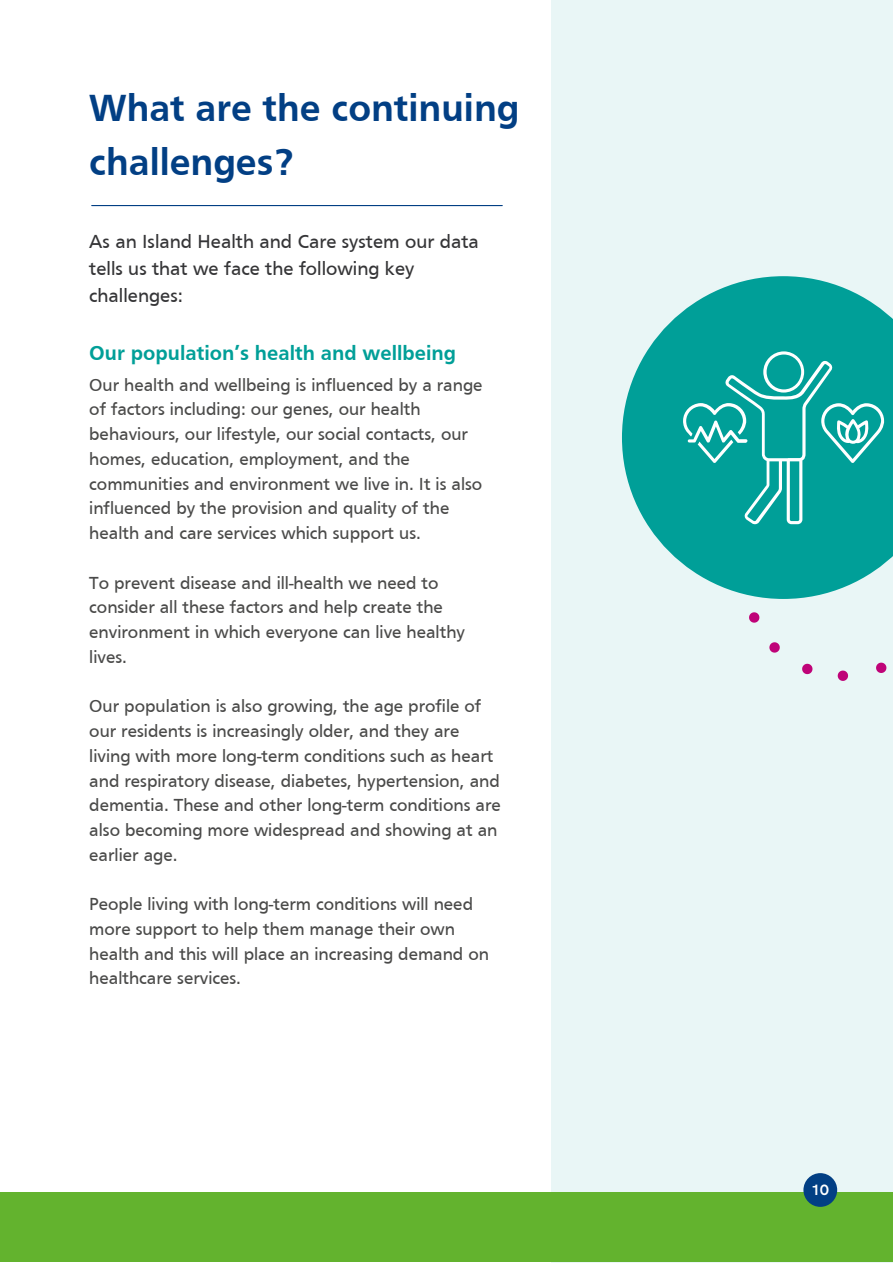
<style>
.page{position:relative;width:893px;height:1264px;background:#fff}
.page>*{position:absolute;margin:0;border:0;box-sizing:border-box;transform-origin:0 0}
.t1{font:700 39px/54px "Frutiger";color:#023f84}
.t2{font:700 21px "Frutiger";color:#009f98}
.t3{font:19.5px/27px "Frutiger";color:#353537}
.t4{font:18px/24.8px "Frutiger";color:#4a4a49}
.t5{font:700 15px "HK Grotesk";color:#fff}
</style>
<div class="page">
<div style="left:550px;top:0;width:342px;height:1262px;background:#e9f6f6"></div>
<div style="left:0;top:1192px;width:892px;height:70px;background:#63b32e"></div>
<div style="left:803px;top:1173px;width:34px;height:33px;background:#023f84;border-radius:50%"></div>
<hr style="left:92px;top:205px;width:410px;height:1px;background:#023f84">
<svg style="left:622px;top:276px;width:270px;height:287px;fill:#009f98"></svg>
<svg style="left:682px;top:351px;width:210px;height:330px"></svg>
<h1 class="t1" style="left:89px;top:84px;width:431px">What are the continuing challenges?</h1>
<p class="t3" style="left:89px;top:229px;width:391px">As an Island Health and Care system our data tells us that we face the following key challenges:</p>
<p class="t2" style="left:89px;top:345px;width:368px">Our population’s health and wellbeing</p>
<p class="t4" style="left:89px;top:374px;width:395px">Our health and wellbeing is influenced by a range of factors including: our genes, our health behaviours, our lifestyle, our social contacts, our homes, education, employment, and the communities and environment we live in. It is also influenced by the provision and quality of the health and care services which support us.</p>
<p class="t4" style="left:89px;top:571px;width:377px">To prevent disease and ill-health we need to consider all these factors and help create the environment in which everyone can live healthy lives.</p>
<p class="t4" style="left:89px;top:695px;width:413px">Our population is also growing, the age profile of our residents is increasingly older, and they are living with more long-term conditions such as heart and respiratory disease, diabetes, hypertension, and dementia. These and other long-term conditions are also becoming more widespread and showing at an earlier age.</p>
<p class="t4" style="left:89px;top:893px;width:401px">People living with long-term conditions will need more support to help them manage their own health and this will place an increasing demand on healthcare services.</p>
<p class="t5" style="left:811px;top:1181px;width:19px">10</p>
</div>
